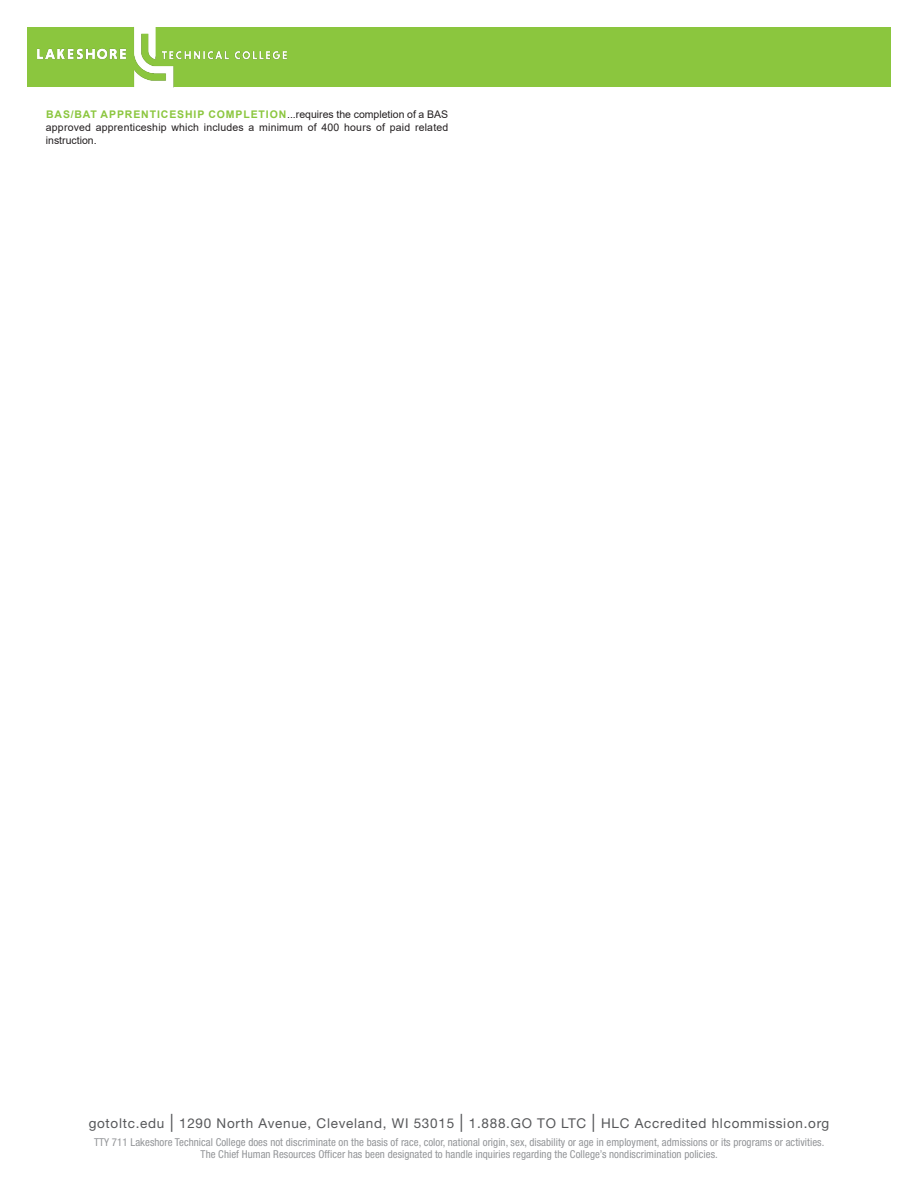
<style>
.page{position:relative;width:918px;height:1188px;background:#fff}
.page>*{position:absolute;margin:0;border:0;box-sizing:border-box;transform-origin:0 0}
.t1{font:13.5px "Helvetica Neue";letter-spacing:.055em;color:#57585a}
.t2{font:condensed 10.8px/12px "Helvetica Neue";letter-spacing:.005em;color:#939598;text-align:center}
.t3{font:10.5px/12.6px "Arial";letter-spacing:.02em;color:#231f20;text-align:justify}
.s1{font-weight:700;color:#8bc63e}
.s2{font-size:18px}
</style>
<div class="page">
<div style="left:27px;top:27px;width:864px;height:60px;background:#8bc63e"></div>
<img style="left:38px;top:27px;width:248px;height:60px">
<p class="t3" style="left:46px;top:108px;width:404px"><span class="s1">BAS/BAT APPRENTICESHIP COMPLETION</span>...requires the completion of a BAS approved apprenticeship which includes a minimum of 400 hours of paid related instruction.</p>
<p class="t1" style="left:89px;top:1115px;width:742px">gotoltc.edu <span class="s2">|</span> 1290 North Avenue, Cleveland, WI 53015 <span class="s2">|</span> 1.888.GO TO LTC <span class="s2">|</span> HLC Accredited hlcommission.org</p>
<p class="t2" style="left:94px;top:1136px;width:732px">TTY 711 Lakeshore Technical College does not discriminate on the basis of race, color, national origin, sex, disability or age in employment, admissions or its programs or activities.<br>The Chief Human Resources Officer has been designated to handle inquiries regarding the College’s nondiscrimination policies.</p>
</div>
